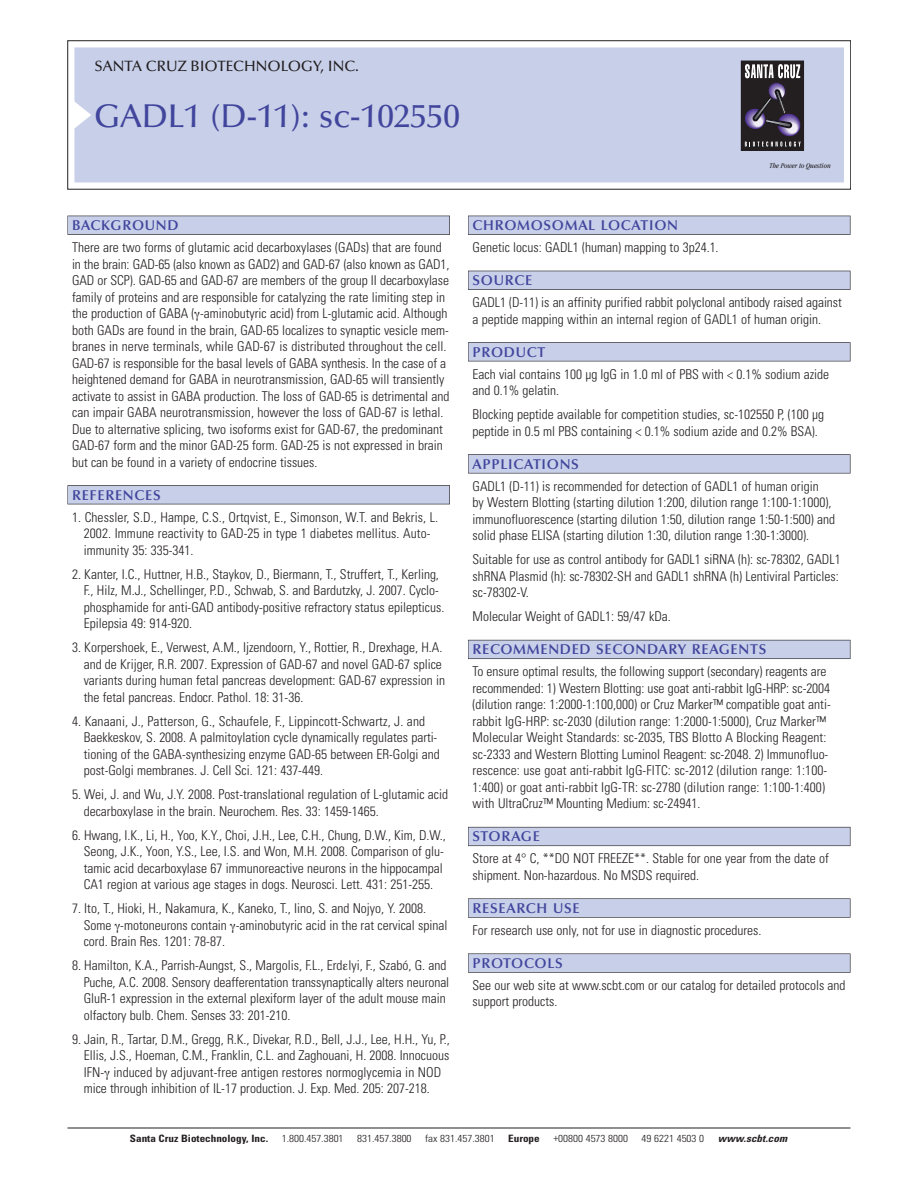
<style>
.page{position:relative;width:918px;height:1188px;background:#fff}
.page>*{position:absolute;margin:0;border:0;box-sizing:border-box;transform-origin:0 0}
.t1{font:500 33px "Optima";color:#41459c}
.t2{font:500 15px "Optima";color:#231f20}
.t3{font:600 14.25px "Optima";letter-spacing:.05em;color:#41459c}
.t4{font:300 condensed 13.5px/16.5px "Univers";color:#231f20}
.t5{font:300 condensed 10.2px "Univers";color:#231f20;scale:1.1 1}
.t6{font:700 condensed 10.2px "Univers";color:#231f20;scale:1.1 1}
.t7{font:italic 700 condensed 10.2px "Univers";color:#231f20;scale:1.1 1}
.t8{font:italic condensed 7.5px "Garamond";color:#231f20}
</style>
<div class="page">
<div style="left:74px;top:47px;width:770px;height:135px;background:#c7cfe9"></div>
<div style="left:741px;top:61px;width:62px;height:89px;background:#231f20"></div>
<div style="left:741px;top:61px;width:63px;height:90px;border:1px solid #231f20"></div>
<svg style="left:741px;top:64px;width:64px;height:83px"></svg>
<div style="left:68px;top:216px;width:382px;height:19px;background:#64636a"></div>
<div style="left:68px;top:216px;width:381px;height:18px;background:#c7cfe9"></div>
<div style="left:68px;top:485px;width:382px;height:19px;background:#64636a"></div>
<div style="left:68px;top:486px;width:381px;height:18px;background:#c7cfe9"></div>
<div style="left:468px;top:216px;width:382px;height:19px;background:#64636a"></div>
<div style="left:468px;top:216px;width:382px;height:18px;background:#c7cfe9"></div>
<div style="left:468px;top:271px;width:382px;height:19px;background:#62626a"></div>
<div style="left:468px;top:271px;width:382px;height:18px;background:#c7cfe9"></div>
<div style="left:468px;top:342px;width:382px;height:19px;background:#67666b"></div>
<div style="left:468px;top:343px;width:382px;height:18px;background:#c7cfe9"></div>
<div style="left:468px;top:454px;width:382px;height:19px;background:#6b696e"></div>
<div style="left:468px;top:455px;width:382px;height:18px;background:#c7cfe9"></div>
<div style="left:468px;top:640px;width:382px;height:19px;background:#696a75"></div>
<div style="left:468px;top:640px;width:382px;height:18px;background:#c7cfe9"></div>
<div style="left:468px;top:827px;width:382px;height:19px;background:#717380"></div>
<div style="left:468px;top:827px;width:382px;height:18px;background:#c7cfe9"></div>
<div style="left:468px;top:898px;width:382px;height:20px;background:#7b7879"></div>
<div style="left:468px;top:899px;width:382px;height:18px;background:#c7cfe9"></div>
<svg style="left:468px;top:953px;width:382px;height:20px"></svg>
<div style="left:468px;top:954px;width:382px;height:18px;background:#c7cfe9"></div>
<hr style="left:68px;top:1128px;width:782px;height:1px;background:#231f20">
<p class="t2" style="left:94px;top:60px;width:266px">SANTA CRUZ BIOTECHNOLOGY, INC.</p>
<h1 class="t1" style="left:94px;top:102px;width:367px">GADL1 (D-11): sc-102550</h1>
<p class="t8" style="left:769px;top:163px;width:63px">The Power to Question</p>
<p class="t3" style="left:72px;top:219px;width:108px">BACKGROUND</p>
<p class="t4" style="left:72px;top:240px;width:379px">There are two forms of glutamic acid decarboxylases (GADs) that are found in the brain: GAD-65 (also known as GAD2) and GAD-67 (also known as GAD1, GAD or SCP). GAD-65 and GAD-67 are members of the group II decarboxylase family of proteins and are responsible for catalyzing the rate limiting step in the production of GABA ( -aminobutyric acid) from L-glutamic acid. Although both GADs are found in the brain, GAD-65 localizes to synaptic vesicle mem&shy;branes in nerve terminals, while GAD-67 is distributed throughout the cell.<br>GAD-67 is responsible for the basal levels of GABA synthesis. In the case of a heightened demand for GABA in neurotransmission, GAD-65 will transiently activate to assist in GABA production. The loss of GAD-65 is detrimental and can impair GABA neurotransmission, however the loss of GAD-67 is lethal.<br>Due to alternative splicing, two isoforms exist for GAD-67, the predominant GAD-67 form and the minor GAD-25 form. GAD-25 is not expressed in brain but can be found in a variety of endocrine tissues.</p>
<p class="t3" style="left:72px;top:489px;width:90px">REFERENCES</p>
<p class="t4" style="left:84px;top:510px;width:356px;text-indent:-12px">1. Chessler, S.D., Hampe, C.S., Ortqvist, E., Simonson, W.T. and Bekris, L.<br>2002. Immune reactivity to GAD-25 in type 1 diabetes mellitus. Auto&shy;immunity 35: 335-341.</p>
<p class="t4" style="left:84px;top:567px;width:362px;text-indent:-12px">2. Kanter, I.C., Huttner, H.B., Staykov, D., Biermann, T., Struffert, T., Kerling, F., Hilz, M.J., Schellinger, P.D., Schwab, S. and Bardutzky, J. 2007. Cyclo&shy;phosphamide for anti-GAD antibody-positive refractory status epilepticus.<br>Epilepsia 49: 914-920.</p>
<p class="t4" style="left:84px;top:640px;width:363px;text-indent:-12px">3. Korpershoek, E., Verwest, A.M., Ijzendoorn, Y., Rottier, R., Drexhage, H.A. and de Krijger, R.R. 2007. Expression of GAD-67 and novel GAD-67 splice variants during human fetal pancreas development: GAD-67 expression in the fetal pancreas. Endocr. Pathol. 18: 31-36.</p>
<p class="t4" style="left:84px;top:714px;width:358px;text-indent:-12px">4. Kanaani, J., Patterson, G., Schaufele, F., Lippincott-Schwartz, J. and Baekkeskov, S. 2008. A palmitoylation cycle dynamically regulates parti&shy;tioning of the GABA-synthesizing enzyme GAD-65 between ER-Golgi and post-Golgi membranes. J. Cell Sci. 121: 437-449.</p>
<p class="t4" style="left:84px;top:787px;width:366px;text-indent:-12px">5. Wei, J. and Wu, J.Y. 2008. Post-translational regulation of L-glutamic acid decarboxylase in the brain. Neurochem. Res. 33: 1459-1465.</p>
<p class="t4" style="left:84px;top:828px;width:364px;text-indent:-12px">6. Hwang, I.K., Li, H., Yoo, K.Y., Choi, J.H., Lee, C.H., Chung, D.W., Kim, D.W., Seong, J.K., Yoon, Y.S., Lee, I.S. and Won, M.H. 2008. Comparison of glu&shy;tamic acid decarboxylase 67 immunoreactive neurons in the hippocampal CA1 region at various age stages in dogs. Neurosci. Lett. 431: 251-255.</p>
<p class="t4" style="left:84px;top:901px;width:365px;text-indent:-12px">7. Ito, T., Hioki, H., Nakamura, K., Kaneko, T., Iino, S. and Nojyo, Y. 2008.<br>Some -motoneurons contain -aminobutyric acid in the rat cervical spinal cord. Brain Res. 1201: 78-87.</p>
<p class="t4" style="left:84px;top:958px;width:367px;text-indent:-12px">8. Hamilton, K.A., Parrish-Aungst, S., Margolis, F.L., Erd lyi, F., Szabó, G. and Puche, A.C. 2008. Sensory deafferentation transsynaptically alters neuronal GluR-1 expression in the external plexiform layer of the adult mouse main olfactory bulb. Chem. Senses 33: 201-210.</p>
<p class="t4" style="left:84px;top:1032px;width:368px;text-indent:-12px">9. Jain, R., Tartar, D.M., Gregg, R.K., Divekar, R.D., Bell, J.J., Lee, H.H., Yu, P., Ellis, J.S., Hoeman, C.M., Franklin, C.L. and Zaghouani, H. 2008. Innocuous IFN- induced by adjuvant-free antigen restores normoglycemia in NOD mice through inhibition of IL-17 production. J. Exp. Med. 205: 207-218.</p>
<p class="t3" style="left:473px;top:219px;width:207px">CHROMOSOMAL LOCATION</p>
<p class="t4" style="left:473px;top:240px;width:248px">Genetic locus: GADL1 (human) mapping to 3p24.1.</p>
<p class="t3" style="left:473px;top:274px;width:61px">SOURCE</p>
<p class="t4" style="left:473px;top:295px;width:371px">GADL1 (D-11) is an affinity purified rabbit polyclonal antibody raised against a peptide mapping within an internal region of GADL1 of human origin.</p>
<p class="t3" style="left:473px;top:346px;width:74px">PRODUCT</p>
<p class="t4" style="left:473px;top:367px;width:358px">Each vial contains 100 µg IgG in 1.0 ml of PBS with &lt; 0.1% sodium azide and 0.1% gelatin.</p>
<p class="t4" style="left:473px;top:408px;width:353px">Blocking peptide available for competition studies, sc-102550 P, (100 µg peptide in 0.5 ml PBS containing &lt; 0.1% sodium azide and 0.2% BSA).</p>
<p class="t3" style="left:473px;top:458px;width:108px">APPLICATIONS</p>
<p class="t4" style="left:473px;top:479px;width:364px">GADL1 (D-11) is recommended for detection of GADL1 of human origin<br>by Western Blotting (starting dilution 1:200, dilution range 1:100-1:1000), immunofluorescence (starting dilution 1:50, dilution range 1:50-1:500) and solid phase ELISA (starting dilution 1:30, dilution range 1:30-1:3000).</p>
<p class="t4" style="left:473px;top:553px;width:370px">Suitable for use as control antibody for GADL1 siRNA (h): sc-78302, GADL1 shRNA Plasmid (h): sc-78302-SH and GADL1 shRNA (h) Lentiviral Particles: sc-78302-V.</p>
<p class="t4" style="left:473px;top:610px;width:200px">Molecular Weight of GADL1: 59/47 kDa.</p>
<p class="t3" style="left:473px;top:643px;width:295px">RECOMMENDED SECONDARY REAGENTS</p>
<p class="t4" style="left:473px;top:665px;width:360px">To ensure optimal results, the following support (secondary) reagents are recommended: 1) Western Blotting: use goat anti-rabbit IgG-HRP: sc-2004 (dilution range: 1:2000-1:100,000) or Cruz Marker™ compatible goat anti&shy;rabbit IgG-HRP: sc-2030 (dilution range: 1:2000-1:5000), Cruz Marker™ Molecular Weight Standards: sc-2035, TBS Blotto A Blocking Reagent: sc-2333 and Western Blotting Luminol Reagent: sc-2048. 2) Immunofluo&shy;rescence: use goat anti-rabbit IgG-FITC: sc-2012 (dilution range: 1:100- 1:400) or goat anti-rabbit IgG-TR: sc-2780 (dilution range: 1:100-1:400) with UltraCruz™ Mounting Medium: sc-24941.</p>
<p class="t3" style="left:473px;top:831px;width:69px">STORAGE</p>
<p class="t4" style="left:473px;top:852px;width:358px">Store at 4° C, **DO NOT FREEZE**. Stable for one year from the date of shipment. Non-hazardous. No MSDS required.</p>
<p class="t3" style="left:473px;top:902px;width:109px">RESEARCH USE</p>
<p class="t4" style="left:473px;top:923px;width:290px">For research use only, not for use in diagnostic procedures.</p>
<p class="t3" style="left:473px;top:957px;width:92px">PROTOCOLS</p>
<p class="t4" style="left:473px;top:978px;width:375px">See our web site at www.scbt.com or our catalog for detailed protocols and support products.</p>
<p class="t6" style="left:130px;top:1135px;width:127px">Santa Cruz Biotechnology, Inc.</p>
<p class="t5" style="left:282px;top:1135px;width:58px">1.800.457.3801</p>
<p class="t5" style="left:357px;top:1135px;width:51px">831.457.3800</p>
<p class="t5" style="left:425px;top:1135px;width:65px">fax 831.457.3801</p>
<p class="t6" style="left:508px;top:1135px;width:30px">Europe</p>
<p class="t5" style="left:553px;top:1135px;width:69px">+00800 4573 8000</p>
<p class="t5" style="left:642px;top:1135px;width:58px">49 6221 4503 0</p>
<p class="t7" style="left:718px;top:1135px;width:67px">www.scbt.com</p>
</div>
